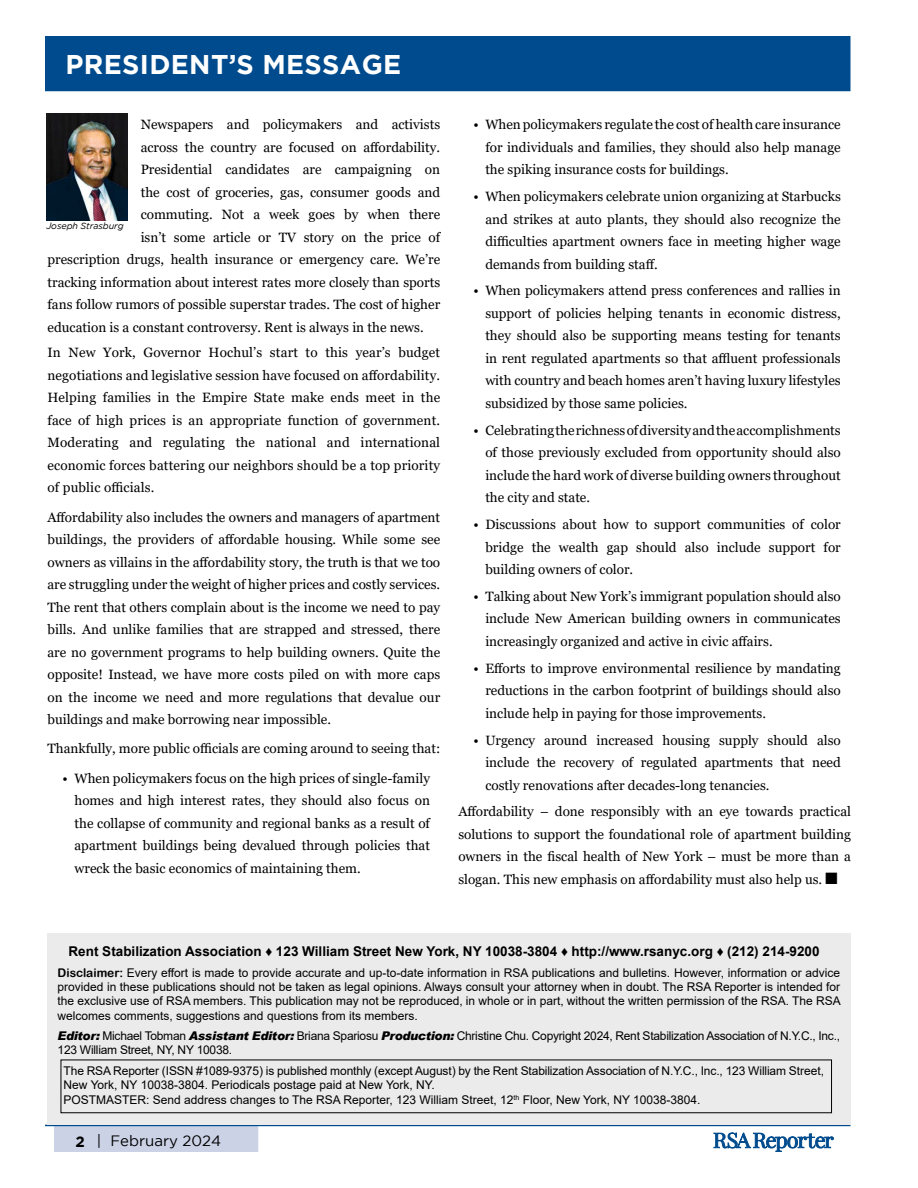
<style>
.page{position:relative;width:918px;height:1188px;background:#fff}
.page>*{position:absolute;margin:0;border:0;box-sizing:border-box;transform-origin:0 0}
.t1{font:700 27px "Gotham";letter-spacing:-.005em;color:#fff}
.t2{font:700 27px "Gotham";letter-spacing:.015em;color:#fff}
.t3{font:15px "Gotham";color:#000}
.t4{font:13.5px/22.5px "Georgia";color:#000;text-align:justify}
.t5{font:700 13.5px "Arial";color:#000}
.t6{font:12px/14.2px "Arial";letter-spacing:-.01em;color:#000}
.t7{font:italic 9px "Gotham";letter-spacing:-.005em;color:#000}
.s1{font-family:"Monotype Sorts";font-size:15.75px}
.s2{font-family:"Arial Rounded MT Bold"}
.s3{font-weight:900;font-style:italic}
.s4{font-weight:700}
</style>
<div class="page">
<div style="left:54px;top:1125px;width:204px;height:27px;background:#cbd2e6;border:2px solid #cbd2e6"></div>
<hr style="left:45px;top:1125px;width:805px;height:1px;background:#004b8d">
<svg style="left:713px;top:1132px;width:121px;height:20px"></svg>
<div style="left:45px;top:36px;width:805px;height:55px;background:#004b8d"></div>
<div style="left:47px;top:933px;width:803px;height:192px;background:#ebebec"></div>
<img style="left:46px;top:113px;width:81px;height:107px">
<h1 class="t1" style="left:66px;top:49px;width:341px">CITY &amp; STATE ROUNDUP</h1>
<h1 class="t2" style="left:65px;top:49px;width:239px">PRESIDENT’S MESS</h1>
<h1 class="t1" style="left:340px;top:49px;width:59px">AGE</h1>
<p class="t4" style="left:141px;top:113px;width:301px">Newspapers and policymakers and activists</p>
<p class="t4" style="left:141px;top:136px;width:301px">across the country are focused on affordability.</p>
<p class="t4" style="left:141px;top:158px;width:301px">Presidential candidates are campaigning on</p>
<p class="t4" style="left:141px;top:181px;width:301px">the cost of groceries, gas, consumer goods and</p>
<p class="t4" style="left:141px;top:203px;width:301px">commuting. Not a week goes by when there</p>
<p class="t4" style="left:141px;top:226px;width:301px">isn’t some article or TV story on the price of</p>
<p class="t4" style="left:48px;top:248px;width:394px">prescription drugs, health insurance or emergency care. We’re</p>
<p class="t4" style="left:48px;top:271px;width:394px">tracking information about interest rates more closely than sports</p>
<p class="t4" style="left:48px;top:293px;width:394px">fans follow rumors of possible superstar trades. The cost of higher</p>
<p class="t4" style="left:48px;top:316px;width:378px">education is a constant controversy. Rent is always in the news.</p>
<p class="t4" style="left:48px;top:342px;width:394px">In New York, Governor Hochul’s start to this year’s budget negotiations and legislative session have focused on affordability.<br>Helping families in the Empire State make ends meet in the face of high prices is an appropriate function of government.<br>Moderating and regulating the national and international economic forces battering our neighbors should be a top priority of public officials.</p>
<p class="t4" style="left:48px;top:506px;width:394px">Affordability also includes the owners and managers of apartment buildings, the providers of affordable housing. While some see owners as villains in the affordability story, the truth is that we too are struggling under the weight of higher prices and costly services.<br>The rent that others complain about is the income we need to pay bills. And unlike families that are strapped and stressed, there are no government programs to help building owners. Quite the opposite! Instead, we have more costs piled on with more caps on the income we need and more regulations that devalue our buildings and make borrowing near impossible.</p>
<p class="t4" style="left:48px;top:738px;width:394px">Thankfully, more public officials are coming around to seeing that:</p>
<p class="t4" style="left:75px;top:767px;width:357px;text-indent:-12px">• When policymakers focus on the high prices of single-family homes and high interest rates, they should also focus on the collapse of community and regional banks as a result of apartment buildings being devalued through policies that wreck the basic economics of maintaining them.</p>
<p class="t7" style="left:46px;top:221px;width:79px">Joseph Strasburg</p>
<p class="t4" style="left:485px;top:114px;width:357px;text-indent:-12px">• When policymakers regulate the cost of health care insurance for individuals and families, they should also help manage the spiking insurance costs for buildings.</p>
<p class="t4" style="left:485px;top:185px;width:357px;text-indent:-12px">• When policymakers celebrate union organizing at Starbucks and strikes at auto plants, they should also recognize the difficulties apartment owners face in meeting higher wage demands from building staff.</p>
<p class="t4" style="left:485px;top:280px;width:357px;text-indent:-12px">• When policymakers attend press conferences and rallies in support of policies helping tenants in economic distress, they should also be supporting means testing for tenants in rent regulated apartments so that affluent professionals with country and beach homes aren’t having luxury lifestyles subsidized by those same policies.</p>
<p class="t4" style="left:485px;top:419px;width:357px;text-indent:-12px">• Celebrating the richness of diversity and the accomplishments of those previously excluded from opportunity should also include the hard work of diverse building owners throughout the city and state.</p>
<p class="t4" style="left:485px;top:513px;width:357px;text-indent:-12px">• Discussions about how to support communities of color bridge the wealth gap should also include support for building owners of color.</p>
<p class="t4" style="left:485px;top:585px;width:357px;text-indent:-12px">• Talking about New York’s immigrant population should also include New American building owners in communicates increasingly organized and active in civic affairs.</p>
<p class="t4" style="left:485px;top:657px;width:357px;text-indent:-12px">• Efforts to improve environmental resilience by mandating reductions in the carbon footprint of buildings should also include help in paying for those improvements.</p>
<p class="t4" style="left:485px;top:729px;width:357px;text-indent:-12px">• Urgency around increased housing supply should also include the recovery of regulated apartments that need costly renovations after decades-long tenancies.</p>
<p class="t4" style="left:458px;top:801px;width:394px">Affordability – done responsibly with an eye towards practical solutions to support the foundational role of apartment building owners in the fiscal health of New York – must be more than a slogan. This new emphasis on affordability must also help us. <span class="s1">n</span></p>
<p class="t5" style="left:69px;top:941px;width:753px">Rent Stabilization Association ♦ 123 William Street New York, NY 10038-3804 ♦ http://www.rsanyc.org ♦ (212) 214-9200</p>
<p class="t6" style="left:58px;top:966px;width:785px;text-align:justify"><span class="s2">Disclaimer:</span> Every effort is made to provide accurate and up-to-date information in RSA publications and bulletins. However, information or advice provided in these publications should not be taken as legal opinions. Always consult your attorney when in doubt. The RSA Reporter is intended for the exclusive use of RSA members. This publication may not be reproduced, in whole or in part, without the written permission of the RSA. The RSA welcomes comments, suggestions and questions from its members.</p>
<p class="t6" style="left:58px;top:1029px;width:784px"><span class="s3">Editor:</span> Michael Tobman <span class="s3">Assistant Editor:</span> Briana Spariosu <span class="s3">Production:</span> Christine Chu. Copyright 2024, Rent Stabilization Association of N.Y.C., Inc.,<br>123 William Street, NY, NY 10038.</p>
<p class="t6" style="left:64px;top:1064px;width:762px">The RSA Reporter (ISSN #1089-9375) is published monthly (except August) by the Rent Stabilization Association of N.Y.C., Inc., 123 William Street,<br>New York, NY 10038-3804. Periodicals postage paid at New York, NY.<br>POSTMASTER: Send address changes to The RSA Reporter, 123 William Street, 12<sup>th</sup> Floor, New York, NY 10038-3804.</p>
<p class="t3" style="left:76px;top:1132px;width:147px"><span class="s4">2</span> | February 2024</p>
</div>
